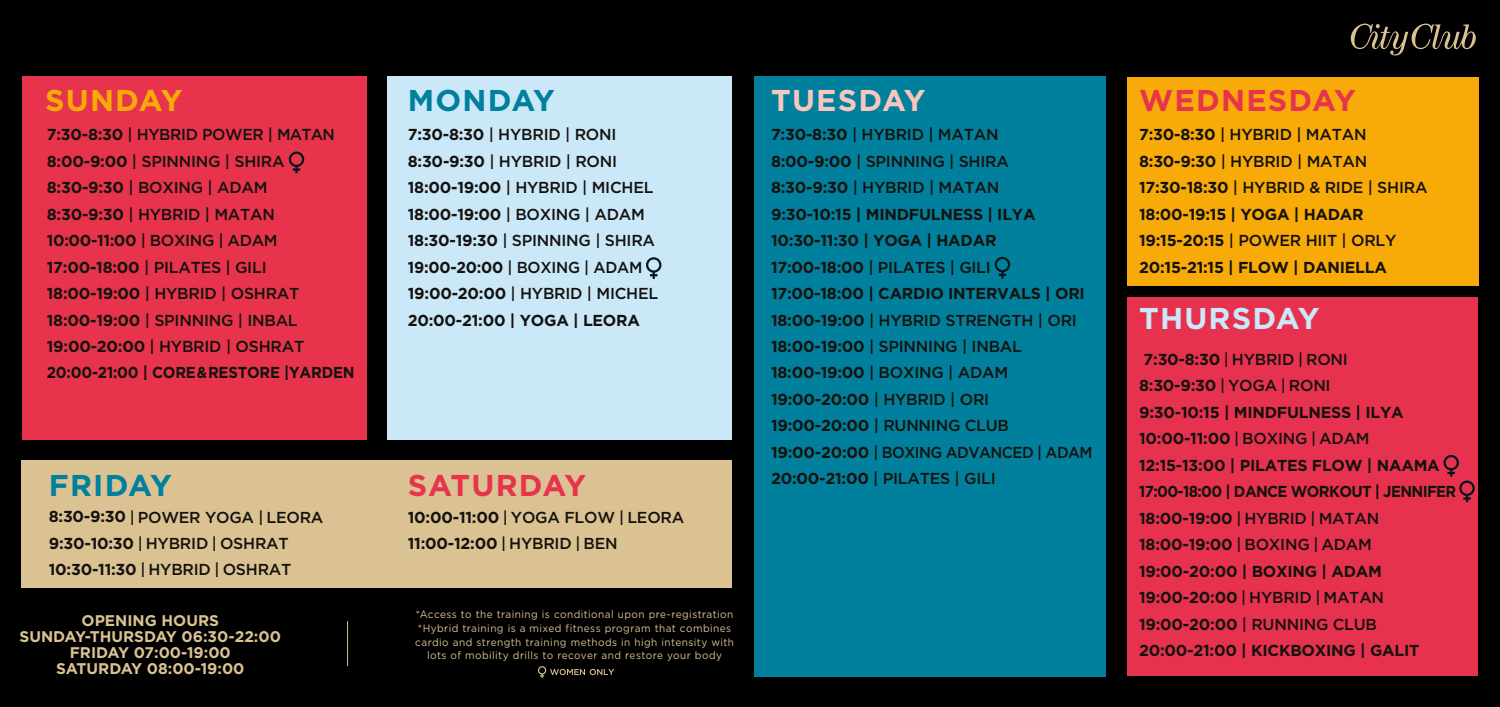
<style>
.page{position:relative;width:1500px;height:707px;background:#fff}
.page>*{position:absolute;margin:0;border:0;box-sizing:border-box;transform-origin:0 0}
.t1{font:700 30px "Gotham";letter-spacing:.04em;color:#e7344c}
.t2{font:700 30px "Gotham";letter-spacing:.04em;color:#00809c}
.t3{font:700 30px "Gotham";letter-spacing:.04em;color:#cbe8f9}
.t4{font:700 30px "Gotham";letter-spacing:.04em;color:#f9c6bd}
.t5{font:700 30px "Gotham";letter-spacing:.04em;color:#f8ab08}
.t6{font:700 15.88px/26.5px "Gotham";letter-spacing:-.015em;color:#14120e}
.t7{font:500 15.88px/26.5px "Gotham";letter-spacing:-.015em;color:#14120e}
.t8{font:500 15.88px/26.5px "Gotham";letter-spacing:-.015em;color:#14120e;scale:.96 1}
.t9{font:700 15.38px/16.1px "Gotham";color:#dbc293;text-align:center}
.t10{font:10.62px/13.5px "Gotham";letter-spacing:.04em;color:#dbc293;text-align:center;scale:.95 1}
.s1{font-weight:700}
.s2{font-weight:500}
</style>
<div class="page">
<div style="left:0;top:0;width:1500px;height:706px;background:#000"></div>
<div style="left:22px;top:460px;width:710px;height:127px;background:#dbc293"></div>
<div style="left:22px;top:77px;width:344px;height:363px;background:#e7344c"></div>
<svg style="left:1351px;top:24px;width:125px;height:31px"></svg>
<div style="left:387px;top:77px;width:345px;height:363px;background:#cbe8f9"></div>
<div style="left:754px;top:77px;width:351px;height:599px;background:#00809c"></div>
<div style="left:1127px;top:77px;width:351px;height:208px;background:#f8ab08"></div>
<div style="left:1127px;top:297px;width:351px;height:378px;background:#e7324f"></div>
<hr style="left:347px;top:620px;width:1px;height:45px;background:#dbc293">
<svg style="left:646px;top:257px;width:15px;height:22px"></svg>
<svg style="left:289px;top:151px;width:15px;height:22px"></svg>
<svg style="left:995px;top:257px;width:15px;height:21px"></svg>
<svg style="left:538px;top:666px;width:76px;height:11px"></svg>
<svg style="left:1443px;top:455px;width:32px;height:47px"></svg>
<h1 class="t5" style="left:45px;top:80px;width:139px">SUNDAY</h1>
<p class="t7" style="left:47px;top:121px;width:309px"><span class="s1">7:30-8:30</span> | HYBRID POWER | MATAN<br><span class="s1">8:00-9:00</span> | SPINNING | SHIRA<br><span class="s1">8:30-9:30</span> | BOXING | ADAM<br><span class="s1">8:30-9:30</span> | HYBRID | MATAN<br><span class="s1">10:00-11:00</span> | BOXING | ADAM<br><span class="s1">17:00-18:00</span> | PILATES | GILI<br><span class="s1">18:00-19:00</span> | HYBRID | OSHRAT<br><span class="s1">18:00-19:00</span> | SPINNING | INBAL<br><span class="s1">19:00-20:00</span> | HYBRID | OSHRAT<br><span class="s1">20:00-21:00 | CORE&amp;RESTORE |YARDEN</span></p>
<h1 class="t2" style="left:49px;top:465px;width:125px">FRIDAY</h1>
<p class="t8" style="left:49px;top:503px;width:288px"><span class="s1">8:30-9:30</span> | POWER YOGA | LEORA<br><span class="s1">9:30-10:30</span> | HYBRID | OSHRAT<br><span class="s1">10:30-11:30</span> | HYBRID | OSHRAT</p>
<p class="t9" style="left:20px;top:611px;width:263px">OPENING HOURS<br>SUNDAY-THURSDAY 06:30-22:00<br>FRIDAY 07:00-19:00<br>SATURDAY 08:00-19:00</p>
<h1 class="t2" style="left:408px;top:80px;width:149px">MONDAY</h1>
<p class="t6" style="left:408px;top:121px;width:252px">7:30-8:30 <span class="s2">| HYBRID | RONI<br></span>8:30-9:30 <span class="s2">| HYBRID | RONI<br></span>18:00-19:00 <span class="s2">| HYBRID | MICHEL<br></span>18:00-19:00 <span class="s2">| BOXING | ADAM<br></span>18:30-19:30 <span class="s2">| SPINNING | SHIRA<br></span>19:00-20:00 <span class="s2">| BOXING | ADAM<br></span>19:00-20:00 <span class="s2">| HYBRID | MICHEL<br></span>20:00-21:00 | YOGA | LEORA</p>
<h1 class="t1" style="left:408px;top:465px;width:180px">SATURDAY</h1>
<p class="t8" style="left:408px;top:503px;width:290px"><span class="s1">10:00-11:00</span> | YOGA FLOW | LEORA<br><span class="s1">11:00-12:00</span> | HYBRID | BEN</p>
<p class="t10" style="left:415px;top:607px;width:337px">*Access to the training is conditional upon pre-registration *Hybrid training is a mixed fitness program that combines cardio and strength training methods in high intensity with lots of mobility drills to recover and restore your body</p>
<h1 class="t4" style="left:771px;top:80px;width:156px">TUESDAY</h1>
<p class="t6" style="left:771px;top:121px;width:323px">7:30-8:30 <span class="s2">| HYBRID | MATAN<br></span>8:00-9:00 <span class="s2">| SPINNING | SHIRA<br></span>8:30-9:30 <span class="s2">| HYBRID | MATAN<br></span>9:30-10:15 | MINDFULNESS | ILYA<br>10:30-11:30 | YOGA | HADAR<br>17:00-18:00 <span class="s2">| PILATES | GILI<br></span>17:00-18:00 | CARDIO INTERVALS | ORI<br>18:00-19:00 <span class="s2">| HYBRID STRENGTH | ORI<br></span>18:00-19:00 <span class="s2">| SPINNING | INBAL<br></span>18:00-19:00 <span class="s2">| BOXING | ADAM<br></span>19:00-20:00 <span class="s2">| HYBRID | ORI<br></span>19:00-20:00 <span class="s2">| RUNNING CLUB<br></span>19:00-20:00 <span class="s2">| BOXING ADVANCED | ADAM<br></span>20:00-21:00 <span class="s2">| PILATES | GILI</span></p>
<h1 class="t1" style="left:1139px;top:80px;width:218px">WEDNESDAY</h1>
<p class="t6" style="left:1139px;top:121px;width:290px">7:30-8:30 <span class="s2">| HYBRID | MATAN<br></span>8:30-9:30 <span class="s2">| HYBRID | MATAN<br></span>17:30-18:30 <span class="s2">| HYBRID &amp; RIDE | SHIRA<br></span>18:00-19:15 | YOGA | HADAR<br>19:15-20:15 <span class="s2">| POWER HIIT | ORLY<br></span>20:15-21:15 | FLOW | DANIELLA</p>
<h1 class="t3" style="left:1139px;top:298px;width:182px">THURSDAY</h1>
<p class="t6" style="left:1139px;top:346px;width:319px">7:30-8:30 <span class="s2">| HYBRID | RONI<br></span>8:30-9:30 <span class="s2">| YOGA | RONI<br></span>9:30-10:15 | MINDFULNESS | ILYA<br>10:00-11:00 <span class="s2">| BOXING | ADAM<br></span>12:15-13:00 | PILATES FLOW | NAAMA<br>17:00-18:00 | DANCE WORKOUT | JENNIFER<br>18:00-19:00 <span class="s2">| HYBRID | MATAN<br></span>18:00-19:00 <span class="s2">| BOXING | ADAM<br></span>19:00-20:00 | BOXING | ADAM<br>19:00-20:00 <span class="s2">| HYBRID | MATAN<br></span>19:00-20:00 <span class="s2">| RUNNING CLUB<br></span>20:00-21:00 | KICKBOXING | GALIT</p>
</div>
